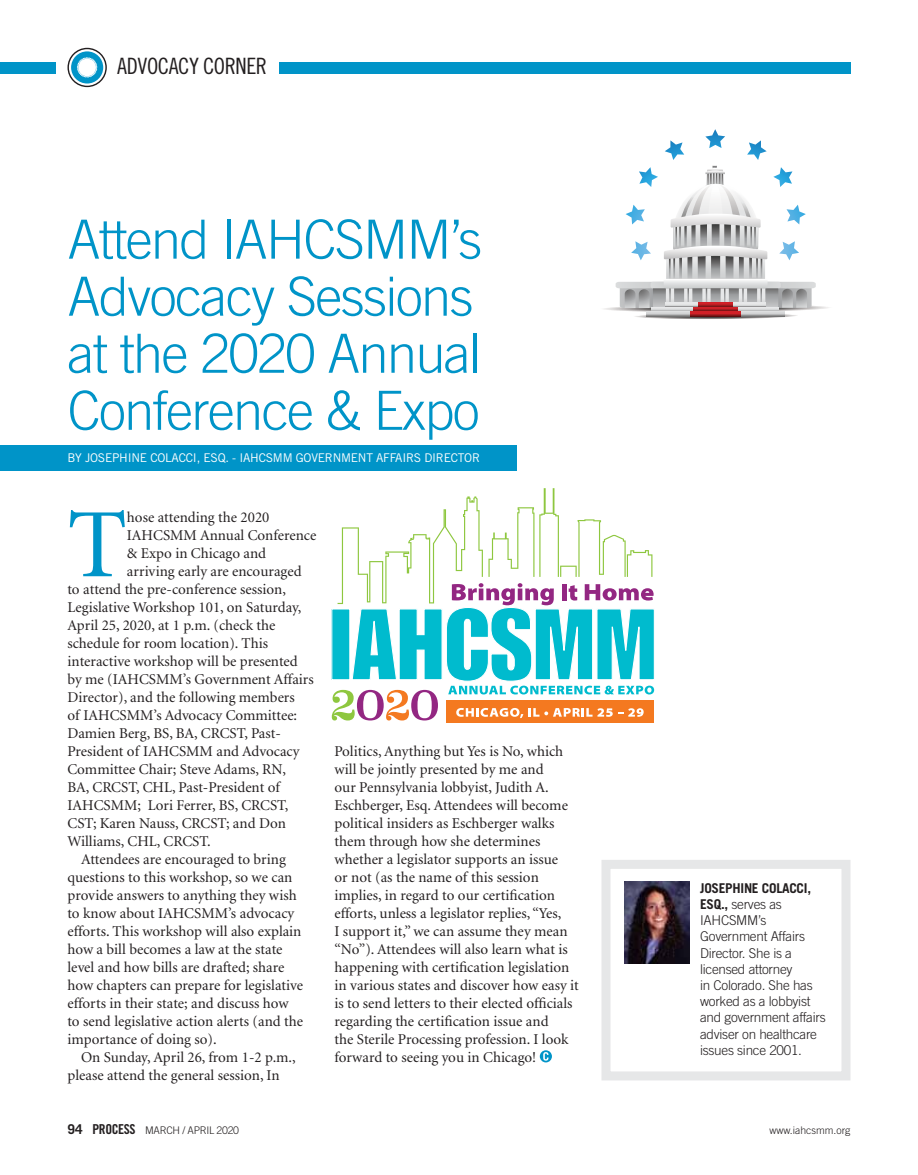
<style>
.page{position:relative;width:918px;height:1175px;background:#fff}
.page>*{position:absolute;margin:0;border:0;box-sizing:border-box;transform-origin:0 0}
.t1{font:98.1px "Minion";color:#0094c8}
.t2{font:300 54px/57px "Trade Gothic";letter-spacing:-.03em;color:#0094c8}
.t3{font:22.5px "Trade Gothic Cond Eighteen";letter-spacing:-.02em;color:#231f20}
.t4{font:15px/18px "Minion";color:#231f20}
.t5{font:300 13.5px/16.2px "Trade Gothic";letter-spacing:-.02em;color:#231f20}
.t6{font:12px "Trade Gothic";letter-spacing:-.02em;color:#fff}
.t7{font:300 10.5px "Trade Gothic";letter-spacing:-.03em;color:#231f20}
.t8{font:300 10.5px "Trade Gothic";color:#231f20}
.s1{font-weight:700}
.s2{font-weight:700;font-size:13.5px}
.s3{font-family:"Trade Gothic Bold Cond Twenty";font-weight:400;font-size:13.65px}
</style>
<div class="page">
<div style="left:0;top:63px;width:56px;height:11px;background:#0094c8"></div>
<svg style="left:68px;top:48px;width:39px;height:39px"></svg>
<svg style="left:604px;top:129px;width:225px;height:190px"></svg>
<svg style="left:699px;top:303px;width:34px;height:4px"></svg>
<svg style="left:694px;top:307px;width:43px;height:5px"></svg>
<svg style="left:691px;top:312px;width:50px;height:5px"></svg>
<div style="left:279px;top:63px;width:571px;height:11px;background:#0094c8"></div>
<div style="left:602px;top:860px;width:248px;height:220px;border:9px solid #e6e7e8"></div>
<img style="left:624px;top:881px;width:66px;height:82px">
<div style="left:0;top:444px;width:517px;height:26px;background:#0094c8"></div>
<svg style="left:540px;top:1050px;width:12px;height:12px"></svg>
<svg style="left:543px;top:1052px;width:6px;height:8px"></svg>
<div style="left:446px;top:700px;width:208px;height:23px;background:#f47920"></div>
<svg style="left:332px;top:488px;width:323px;height:232px"></svg>
<h3 class="t3" style="left:117px;top:53px;width:151px">ADVOCACY CORNER</h3>
<h2 class="t2" style="left:68px;top:210px;width:416px">Attend IAHCSMM’s<br>Advocacy Sessions at the 2020 Annual<br>Conference &amp; Expo</h2>
<p class="t6" style="left:68px;top:451px;width:414px">BY JOSEPHINE COLACCI, ESQ. - IAHCSMM GOVERNMENT AFFAIRS DIRECTOR</p>
<h1 class="t1" style="left:68px;top:496px;width:61px">T</h1>
<p class="t4" style="left:127px;top:509px;width:144px">hose attending the 2020</p>
<p class="t4" style="left:127px;top:527px;width:191px">IAHCSMM Annual Conference</p>
<p class="t4" style="left:127px;top:545px;width:141px">&amp; Expo in Chicago and</p>
<p class="t4" style="left:127px;top:563px;width:176px">arriving early are encouraged</p>
<p class="t4" style="left:68px;top:581px;width:220px">to attend the pre-conference session,</p>
<p class="t4" style="left:68px;top:599px;width:236px">Legislative Workshop 101, on Saturday,</p>
<p class="t4" style="left:68px;top:617px;width:209px">April 25, 2020, at 1 p.m. (check the</p>
<p class="t4" style="left:68px;top:635px;width:202px">schedule for room location). This</p>
<p class="t4" style="left:68px;top:653px;width:232px">interactive workshop will be presented</p>
<p class="t4" style="left:68px;top:671px;width:248px">by me (IAHCSMM’s Government Affairs</p>
<p class="t4" style="left:68px;top:689px;width:229px">Director), and the following members</p>
<p class="t4" style="left:68px;top:707px;width:231px">of IAHCSMM’s Advocacy Committee:</p>
<p class="t4" style="left:68px;top:725px;width:215px">Damien Berg, BS, BA, CRCST, Past-</p>
<p class="t4" style="left:68px;top:743px;width:234px">President of IAHCSMM and Advocacy</p>
<p class="t4" style="left:68px;top:761px;width:220px">Committee Chair; Steve Adams, RN,</p>
<p class="t4" style="left:68px;top:779px;width:214px">BA, CRCST, CHL, Past-President of</p>
<p class="t4" style="left:68px;top:797px;width:223px">IAHCSMM; Lori Ferrer, BS, CRCST,</p>
<p class="t4" style="left:68px;top:815px;width:220px">CST; Karen Nauss, CRCST; and Don</p>
<p class="t4" style="left:68px;top:833px;width:145px">Williams, CHL, CRCST.</p>
<p class="t4" style="left:81px;top:851px;width:206px">Attendees are encouraged to bring</p>
<p class="t4" style="left:68px;top:869px;width:226px">questions to this workshop, so we can</p>
<p class="t4" style="left:68px;top:887px;width:231px">provide answers to anything they wish</p>
<p class="t4" style="left:68px;top:905px;width:228px">to know about IAHCSMM’s advocacy</p>
<p class="t4" style="left:68px;top:923px;width:235px">efforts. This workshop will also explain</p>
<p class="t4" style="left:68px;top:941px;width:217px">how a bill becomes a law at the state</p>
<p class="t4" style="left:68px;top:959px;width:218px">level and how bills are drafted; share</p>
<p class="t4" style="left:68px;top:977px;width:237px">how chapters can prepare for legislative</p>
<p class="t4" style="left:68px;top:995px;width:223px">efforts in their state; and discuss how</p>
<p class="t4" style="left:68px;top:1013px;width:237px">to send legislative action alerts (and the</p>
<p class="t4" style="left:68px;top:1031px;width:151px">importance of doing so).</p>
<p class="t4" style="left:81px;top:1049px;width:216px">On Sunday, April 26, from 1-2 p.m.,</p>
<p class="t4" style="left:68px;top:1067px;width:214px">please attend the general session, In</p>
<p class="t4" style="left:335px;top:743px;width:246px">Politics, Anything but Yes is No, which will be jointly presented by me and<br>our Pennsylvania lobbyist, Judith A.<br>Eschberger, Esq. Attendees will become political insiders as Eschberger walks them through how she determines whether a legislator supports an issue<br>or not (as the name of this session implies, in regard to our certification efforts, unless a legislator replies, “Yes,<br>I support it,” we can assume they mean “No”). Attendees will also learn what is happening with certification legislation in various states and discover how easy it is to send letters to their elected officials regarding the certification issue and<br>the Sterile Processing profession. I look forward to seeing you in Chicago!</p>
<p class="t5" style="left:700px;top:879px;width:127px"><span class="s1">JOSEPHINE COLACCI,<br>ESQ.,</span> serves as<br>IAHCSMM’s<br>Government Affairs<br>Director. She is a licensed attorney<br>in Colorado. She has worked as a lobbyist and government affairs adviser on healthcare issues since 2001.</p>
<p class="t7" style="left:68px;top:1124px;width:173px"><span class="s2">94</span> <span class="s3">PROCESS</span> MARCH / APRIL 2020</p>
<p class="t8" style="left:769px;top:1124px;width:83px">www.iahcsmm.org</p>
</div>
